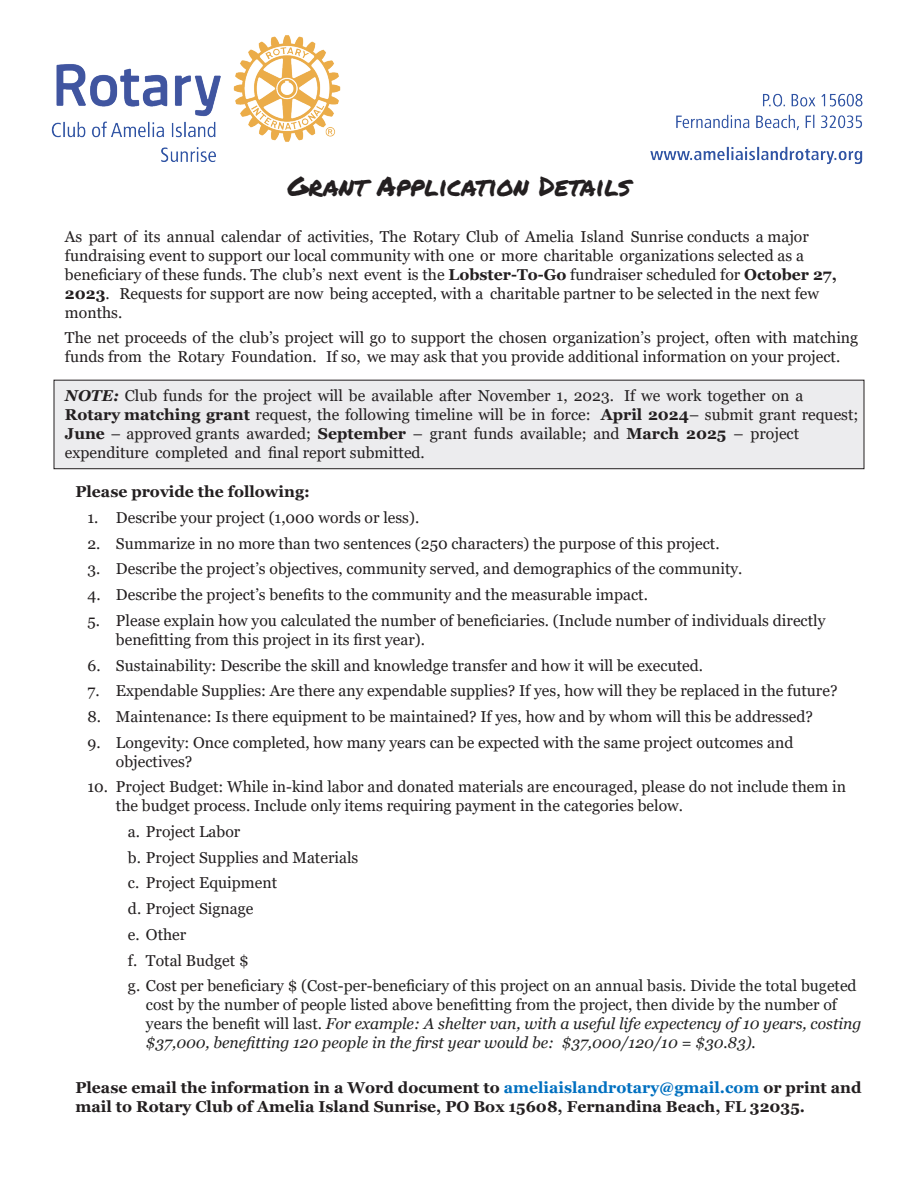
<style>
.page{position:relative;width:918px;height:1188px;background:#fff}
.page>*{position:absolute;margin:0;border:0;box-sizing:border-box;transform-origin:0 0}
.t1{font:27px "Permanent Marker Pro";color:#231f20}
.Body_Text{font:15.75px/18.9px "Georgia";color:#231f20}
.t2{font:15.75px/18.9px "Georgia";color:#222}
.Body_Text-2{font:700 15.75px/18.9px "Georgia";color:#231f20}
.s1{font-weight:700}
.s2{font-weight:700;font-style:italic}
.s3{color:#231f20}
.s4{font-style:italic}
.s5{color:#0070c0}
</style>
<div class="page">
<img style="left:51px;top:35px;width:814px;height:435px">
<p class="t1" style="left:287px;top:166px;width:345px">Grant Application Details</p>
<p class="Body_Text" style="left:65px;top:228px;width:773px">As part of its annual calendar of activities, The Rotary Club of Amelia Island Sunrise conducts a major fundraising event to support our local community with one or more charitable organizations selected as a beneficiary of these funds. The club’s next event is the <span class="s1">Lobster-To-Go</span> fundraiser scheduled for <span class="s1">October 27, 2023</span>. Requests for support are now being accepted, with a charitable partner to be selected in the next few months.</p>
<p class="Body_Text" style="left:65px;top:329px;width:795px">The net proceeds of the club’s project will go to support the chosen organization’s project, often with matching funds from the Rotary Foundation. If so, we may ask that you provide additional information on your project.</p>
<p class="Body_Text" style="left:65px;top:387px;width:795px"><span class="s2">NOTE:</span> Club funds for the project will be available after November 1, 2023. If we work together on a <span class="s1">Rotary matching grant</span> request, the following timeline will be in force: <span class="s1">April 2024</span>– submit grant request; <span class="s1">June</span> – approved grants awarded; <span class="s1">September</span> – grant funds available; and <span class="s1">March 2025</span> – project expenditure completed and final report submitted.</p>
<p class="Body_Text-2" style="left:75px;top:482px;width:236px">Please provide the following:</p>
<p class="Body_Text" style="left:87px;top:508px;width:333px">1. Describe your project (1,000 words or less).</p>
<p class="Body_Text" style="left:87px;top:534px;width:634px">2. Summarize in no more than two sentences (250 characters) the purpose of this project.</p>
<p class="Body_Text" style="left:87px;top:560px;width:657px">3. Describe the project’s objectives, community served, and demographics of the community.</p>
<p class="Body_Text" style="left:87px;top:586px;width:562px">4. Describe the project’s benefits to the community and the measurable impact.</p>
<p class="Body_Text" style="left:116px;top:611px;width:711px;text-indent:-28px">5. Please explain how you calculated the number of beneficiaries. (Include number of individuals directly benefitting from this project in its first year).</p>
<p class="Body_Text" style="left:87px;top:656px;width:617px">6. Sustainability: Describe the skill and knowledge transfer and how it will be executed.</p>
<p class="Body_Text" style="left:87px;top:682px;width:752px">7. Expendable Supplies: Are there any expendable supplies? If yes, how will they be replaced in the future?</p>
<p class="Body_Text" style="left:87px;top:707px;width:727px">8. Maintenance: Is there equipment to be maintained? If yes, how and by whom will this be addressed?</p>
<p class="Body_Text" style="left:116px;top:733px;width:679px;text-indent:-28px">9. Longevity: Once completed, how many years can be expected with the same project outcomes and objectives?</p>
<p class="Body_Text" style="left:116px;top:778px;width:732px;text-indent:-28px">10. Project Budget: While in-kind labor and donated materials are encouraged, please do not include them in the budget process. Include only items requiring payment in the categories below.</p>
<p class="Body_Text" style="left:128px;top:822px;width:114px">a. Project Labor</p>
<p class="Body_Text" style="left:128px;top:848px;width:232px">b. Project Supplies and Materials</p>
<p class="Body_Text" style="left:128px;top:874px;width:151px">c. Project Equipment</p>
<p class="Body_Text" style="left:128px;top:900px;width:127px">d. Project Signage</p>
<p class="Body_Text" style="left:128px;top:925px;width:60px">e. Other</p>
<p class="Body_Text" style="left:128px;top:951px;width:122px">f. Total Budget $</p>
<p class="t2" style="left:146px;top:977px;width:717px;text-indent:-18px"><span class="s3">g. Cost per beneficiary $ (</span>Cost-per-beneficiary of this project on an annual basis. Divide the total bugeted cost by the number of people listed above benefitting from the project, then divide by the number of years the benefit will last. <span class="s4">For example: A shelter van, with a useful life expectency of 10 years, costing $37,000, benefitting 120 people in the first year would be: $37,000/120/10 = $30.83).</span></p>
<p class="Body_Text-2" style="left:75px;top:1078px;width:788px">Please email the information in a Word document to <span class="s5">ameliaislandrotary@gmail.com</span> or print and mail to Rotary Club of Amelia Island Sunrise, PO Box 15608, Fernandina Beach, FL 32035.</p>
</div>
